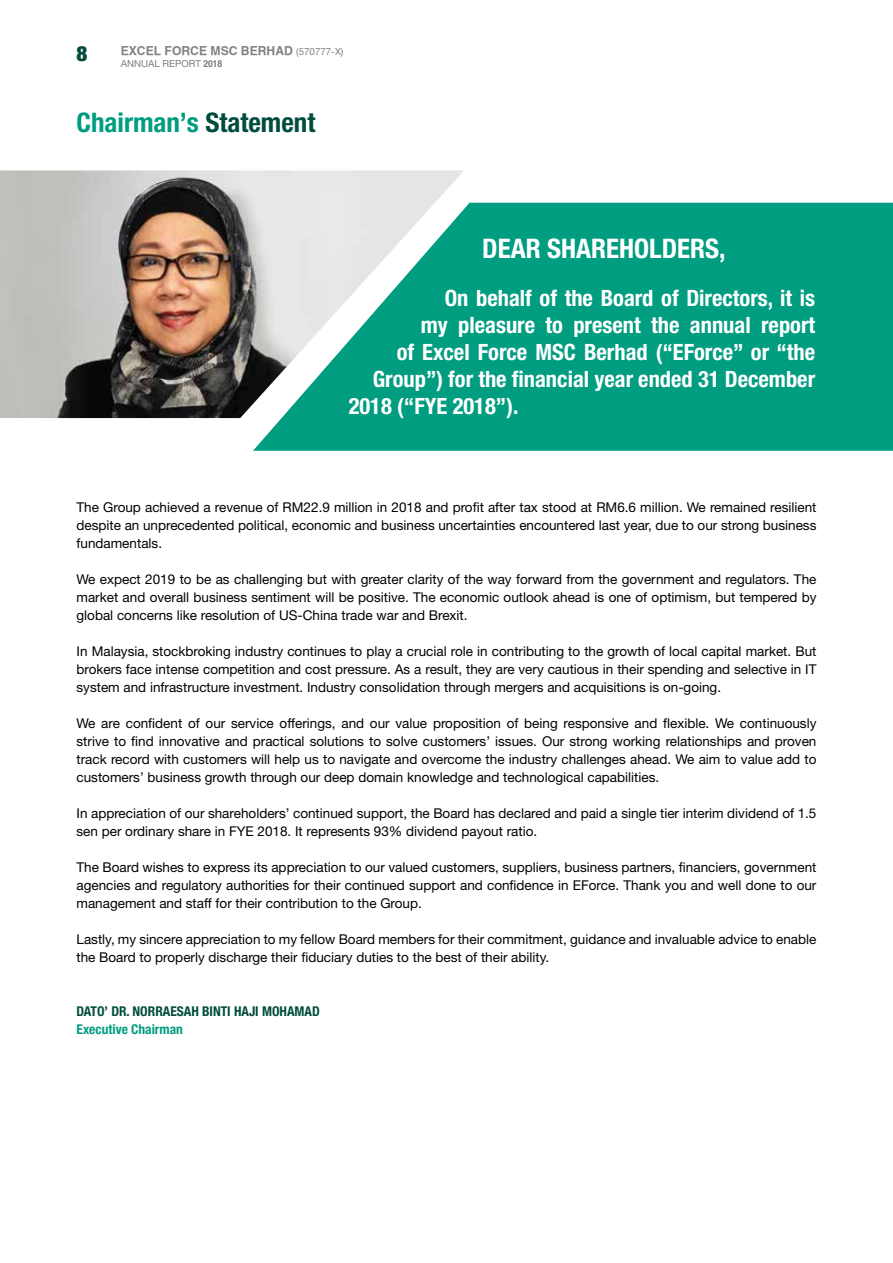
<style>
.page{position:relative;width:893px;height:1263px;background:#fff}
.page>*{position:absolute;margin:0;border:0;box-sizing:border-box;transform-origin:0 0}
.t1{font:700 condensed 27px "Helvetica Neue";color:#009d80}
.t2{font:700 condensed 27px "Helvetica Neue";color:#fff}
.t3{font:700 condensed 22.5px "Helvetica Neue";color:#fff}
.t4{font:900 condensed 21px "Helvetica Neue";color:#004d3d}
.t5{font:13.5px/18px "Helvetica Neue";color:#000;text-align:justify}
.t6{font:700 condensed 13.5px "Helvetica Neue";color:#004d3d}
.t7{font:700 condensed 13.5px "Helvetica Neue";color:#009d80}
.t8{font:700 12.15px "Helvetica";color:#818084}
.t9{font:9.75px "Helvetica Neue";color:#818084}
.s1{font-family:"Helvetica Neue";font-weight:400;font-size:9.75px}
.s2{font-weight:700;font-stretch:condensed}
.s3{color:#004d3d}
</style>
<div class="page">
<div style="left:253px;top:203px;width:640px;height:248px;background:#009d80"></div>
<img style="left:0;top:170px;width:464px;height:248px">
<h3 class="t4" style="left:77px;top:40px;width:12px">8</h3>
<p class="t8" style="left:121px;top:44px;width:224px">EXCEL FORCE MSC BERHAD <span class="s1">(570777-X)</span></p>
<p class="t9" style="left:121px;top:56px;width:103px">ANNUAL REPORT <span class="s2">2018</span></p>
<h1 class="t1" style="left:77px;top:106px;width:240px">Chairman’s <span class="s3">Statement</span></h1>
<h1 class="t2" style="left:482px;top:232px;width:245px">Dear Shareholders,</h1>
<h2 class="t3" style="left:445px;top:284px;width:372px">On behalf of the Board of Directors, it is</h2>
<h2 class="t3" style="left:421px;top:311px;width:396px">my pleasure to present the annual report</h2>
<h2 class="t3" style="left:397px;top:338px;width:420px">of Excel Force MSC Berhad (“EForce” or “the</h2>
<h2 class="t3" style="left:373px;top:365px;width:444px">Group”) for the financial year ended 31 December</h2>
<h2 class="t3" style="left:349px;top:392px;width:171px">2018 (“FYE 2018”).</h2>
<p class="t5" style="left:77px;top:499px;width:741px">The Group achieved a revenue of RM22.9 million in 2018 and profit after tax stood at RM6.6 million. We remained resilient despite an unprecedented political, economic and business uncertainties encountered last year, due to our strong business fundamentals.</p>
<p class="t5" style="left:77px;top:571px;width:741px">We expect 2019 to be as challenging but with greater clarity of the way forward from the government and regulators. The market and overall business sentiment will be positive. The economic outlook ahead is one of optimism, but tempered by global concerns like resolution of US-China trade war and Brexit.</p>
<p class="t5" style="left:77px;top:643px;width:741px">In Malaysia, stockbroking industry continues to play a crucial role in contributing to the growth of local capital market. But brokers face intense competition and cost pressure. As a result, they are very cautious in their spending and selective in IT system and infrastructure investment. Industry consolidation through mergers and acquisitions is on-going.</p>
<p class="t5" style="left:77px;top:715px;width:741px">We are confident of our service offerings, and our value proposition of being responsive and flexible. We continuously strive to find innovative and practical solutions to solve customers’ issues. Our strong working relationships and proven track record with customers will help us to navigate and overcome the industry challenges ahead. We aim to value add to customers’ business growth through our deep domain knowledge and technological capabilities.</p>
<p class="t5" style="left:77px;top:805px;width:741px">In appreciation of our shareholders’ continued support, the Board has declared and paid a single tier interim dividend of 1.5 sen per ordinary share in FYE 2018. It represents 93% dividend payout ratio.</p>
<p class="t5" style="left:77px;top:859px;width:741px">The Board wishes to express its appreciation to our valued customers, suppliers, business partners, financiers, government agencies and regulatory authorities for their continued support and confidence in EForce. Thank you and well done to our management and staff for their contribution to the Group.</p>
<p class="t5" style="left:77px;top:931px;width:741px">Lastly, my sincere appreciation to my fellow Board members for their commitment, guidance and invaluable advice to enable the Board to properly discharge their fiduciary duties to the best of their ability.</p>
<p class="t6" style="left:77px;top:1003px;width:73px">Dato’ Dr. Norra</p>
<p class="t6" style="left:170px;top:1003px;width:15px">esah</p>
<p class="t6" style="left:202px;top:1003px;width:79px">Binti Haji Mohamad</p>
<p class="t7" style="left:77px;top:1021px;width:108px">Executive Chairman</p>
</div>
